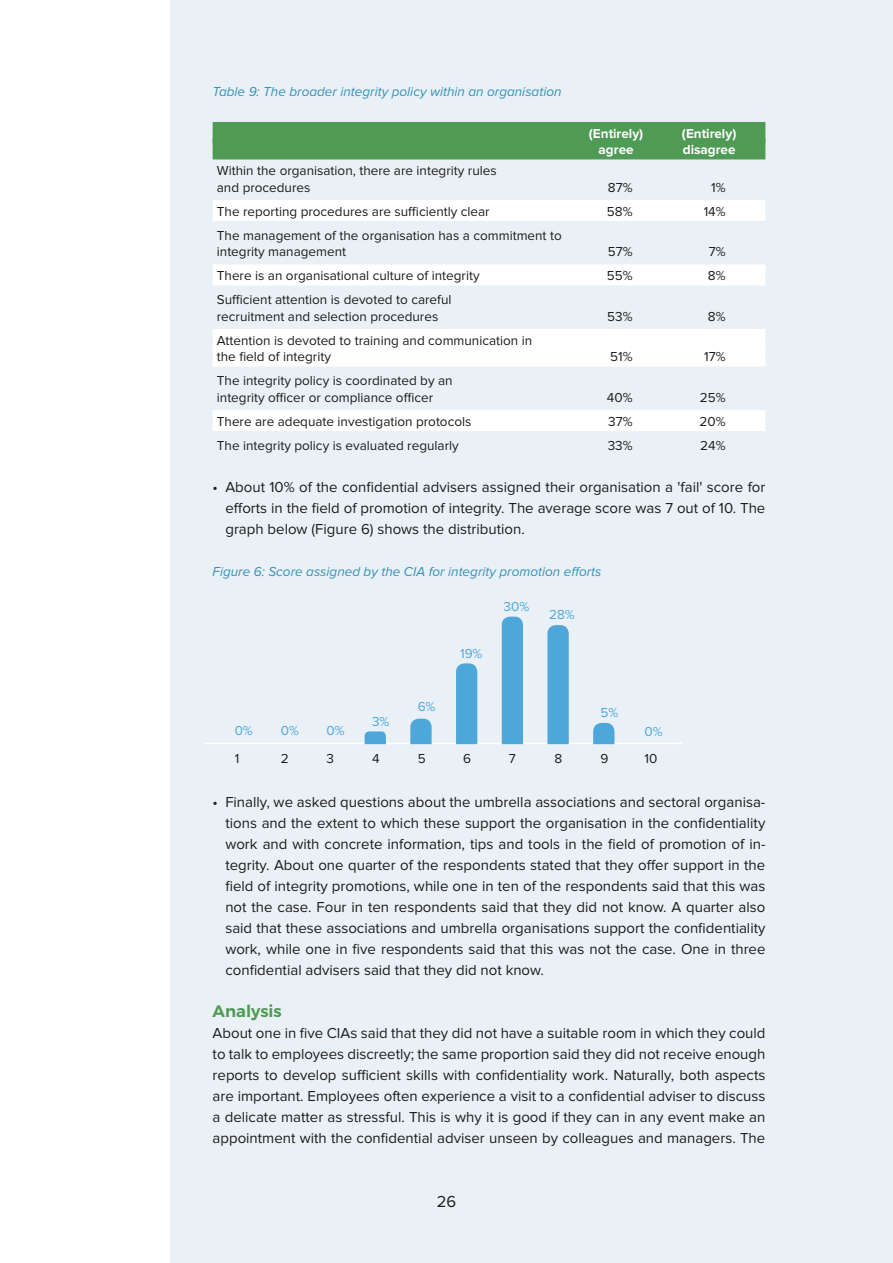
<style>
.page{position:relative;width:893px;height:1263px;background:#fff}
.page>*{position:absolute;margin:0;border:0;box-sizing:border-box;transform-origin:0 0}
.t1{font:600 16.5px "Montserrat";color:#4f9a55}
.t2{font:16.5px "Proxima Nova";color:#1d1d1b}
.t3{font:15px/21px "Proxima Nova";color:#1d1d1b;text-align:justify}
.t4{font:13.5px/16.5px "Proxima Nova";color:#1d1d1b}
.t5{font:italic 13.5px "Proxima Nova";color:#3591b7}
.t6{font:700 13.5px "Proxima Nova";color:#fff}
.t7{font:13.5px "Proxima Nova";color:#4da7da}
</style>
<div class="page">
<div style="left:170px;top:0;width:723px;height:1263px;background:#eaf1f6"></div>
<div style="left:213px;top:122px;width:552px;height:21px;background:#4f9a55"></div>
<div style="left:213px;top:138px;width:552px;height:21px;background:#4f9a55"></div>
<div style="left:213px;top:200px;width:552px;height:21px;background:#fff"></div>
<div style="left:213px;top:264px;width:552px;height:21px;background:#fff"></div>
<div style="left:213px;top:329px;width:552px;height:21px;background:#fff"></div>
<div style="left:213px;top:345px;width:552px;height:21px;background:#fff"></div>
<div style="left:213px;top:410px;width:552px;height:21px;background:#fff"></div>
<hr style="left:205px;top:743px;width:477px;height:1px;background:#fff">
<svg style="left:365px;top:731px;width:21px;height:13px"></svg>
<svg style="left:410px;top:719px;width:22px;height:25px"></svg>
<svg style="left:456px;top:663px;width:21px;height:81px;background:#50a8da"></svg>
<svg style="left:547px;top:625px;width:22px;height:119px;background:#54aadb"></svg>
<svg style="left:593px;top:723px;width:21px;height:21px"></svg>
<div style="left:502px;top:617px;width:21px;height:127px;background:#4da7da"></div>
<p class="t5" style="left:213px;top:84px;width:350px">Table 9: The broader integrity policy within an organisation</p>
<p class="t4" style="left:217px;top:163px;width:281px">Within the organisation, there are integrity rules and procedures</p>
<p class="t6" style="left:589px;top:125px;width:56px">(Entirely)</p>
<p class="t6" style="left:682px;top:125px;width:56px">(Entirely)</p>
<p class="t6" style="left:599px;top:142px;width:37px">agree</p>
<p class="t6" style="left:683px;top:142px;width:54px">disagree</p>
<p class="t4" style="left:608px;top:179px;width:26px">87%</p>
<p class="t4" style="left:711px;top:179px;width:16px">1%</p>
<p class="t4" style="left:217px;top:203px;width:274px">The reporting procedures are sufficiently clear</p>
<p class="t4" style="left:607px;top:203px;width:27px">58%</p>
<p class="t4" style="left:704px;top:203px;width:23px">14%</p>
<p class="t4" style="left:217px;top:227px;width:346px">The management of the organisation has a commitment to integrity management</p>
<p class="t4" style="left:608px;top:244px;width:26px">57%</p>
<p class="t4" style="left:709px;top:244px;width:18px">7%</p>
<p class="t4" style="left:217px;top:268px;width:264px">There is an organisational culture of integrity</p>
<p class="t4" style="left:607px;top:268px;width:27px">55%</p>
<p class="t4" style="left:708px;top:268px;width:19px">8%</p>
<p class="t4" style="left:217px;top:292px;width:236px">Sufficient attention is devoted to careful recruitment and selection procedures</p>
<p class="t4" style="left:607px;top:308px;width:27px">53%</p>
<p class="t4" style="left:708px;top:308px;width:19px">8%</p>
<p class="t4" style="left:217px;top:332px;width:317px">Attention is devoted to training and communication in the field of integrity</p>
<p class="t4" style="left:217px;top:373px;width:237px">The integrity policy is coordinated by an integrity officer or compliance officer</p>
<p class="t4" style="left:610px;top:349px;width:24px">51%</p>
<p class="t4" style="left:704px;top:349px;width:23px">17%</p>
<p class="t4" style="left:607px;top:389px;width:27px">40%</p>
<p class="t4" style="left:700px;top:389px;width:27px">25%</p>
<p class="t4" style="left:217px;top:413px;width:256px">There are adequate investigation protocols</p>
<p class="t4" style="left:608px;top:413px;width:26px">37%</p>
<p class="t4" style="left:700px;top:413px;width:28px">20%</p>
<p class="t4" style="left:217px;top:437px;width:243px">The integrity policy is evaluated regularly</p>
<p class="t4" style="left:608px;top:437px;width:26px">33%</p>
<p class="t4" style="left:700px;top:437px;width:27px">24%</p>
<p class="t3" style="left:225px;top:476px;width:541px;text-indent:-13px">• About 10% of the confidential advisers assigned their organisation a 'fail' score for efforts in the field of promotion of integrity. The average score was 7 out of 10. The graph below (Figure 6) shows the distribution.</p>
<p class="t5" style="left:213px;top:564px;width:390px">Figure 6: Score assigned by the CIA for integrity promotion efforts</p>
<p class="t7" style="left:235px;top:722px;width:20px">0%</p>
<p class="t4" style="left:235px;top:751px;width:6px">1</p>
<p class="t7" style="left:281px;top:722px;width:20px">0%</p>
<p class="t4" style="left:281px;top:751px;width:9px">2</p>
<p class="t7" style="left:326px;top:722px;width:20px">0%</p>
<p class="t4" style="left:326px;top:751px;width:9px">3</p>
<p class="t7" style="left:372px;top:714px;width:19px">3%</p>
<p class="t4" style="left:372px;top:751px;width:9px">4</p>
<p class="t7" style="left:418px;top:698px;width:19px">6%</p>
<p class="t4" style="left:418px;top:751px;width:9px">5</p>
<p class="t7" style="left:460px;top:646px;width:24px">19%</p>
<p class="t7" style="left:504px;top:598px;width:27px">30%</p>
<p class="t7" style="left:549px;top:607px;width:27px">28%</p>
<p class="t4" style="left:463px;top:751px;width:9px">6</p>
<p class="t4" style="left:509px;top:751px;width:8px">7</p>
<p class="t4" style="left:554px;top:751px;width:9px">8</p>
<p class="t7" style="left:601px;top:705px;width:19px">5%</p>
<p class="t4" style="left:601px;top:751px;width:9px">9</p>
<p class="t7" style="left:645px;top:724px;width:20px">0%</p>
<p class="t4" style="left:645px;top:751px;width:14px">10</p>
<p class="t3" style="left:225px;top:791px;width:542px;text-indent:-13px">• Finally, we asked questions about the umbrella associations and sectoral organisa&shy;tions and the extent to which these support the organisation in the confidentiality work and with concrete information, tips and tools in the field of promotion of in&shy;tegrity. About one quarter of the respondents stated that they offer support in the field of integrity promotions, while one in ten of the respondents said that this was not the case. Four in ten respondents said that they did not know. A quarter also said that these associations and umbrella organisations support the confidentiality work, while one in five respondents said that this was not the case. One in three confidential advisers said that they did not know.</p>
<p class="t1" style="left:213px;top:1001px;width:71px">Analysis</p>
<p class="t3" style="left:213px;top:1022px;width:554px">About one in five CIAs said that they did not have a suitable room in which they could to talk to employees discreetly; the same proportion said they did not receive enough reports to develop sufficient skills with confidentiality work. Naturally, both aspects are important. Employees often experience a visit to a confidential adviser to discuss a delicate matter as stressful. This is why it is good if they can in any event make an appointment with the confidential adviser unseen by colleagues and managers. The</p>
<p class="t2" style="left:437px;top:1192px;width:21px">26</p>
</div>
